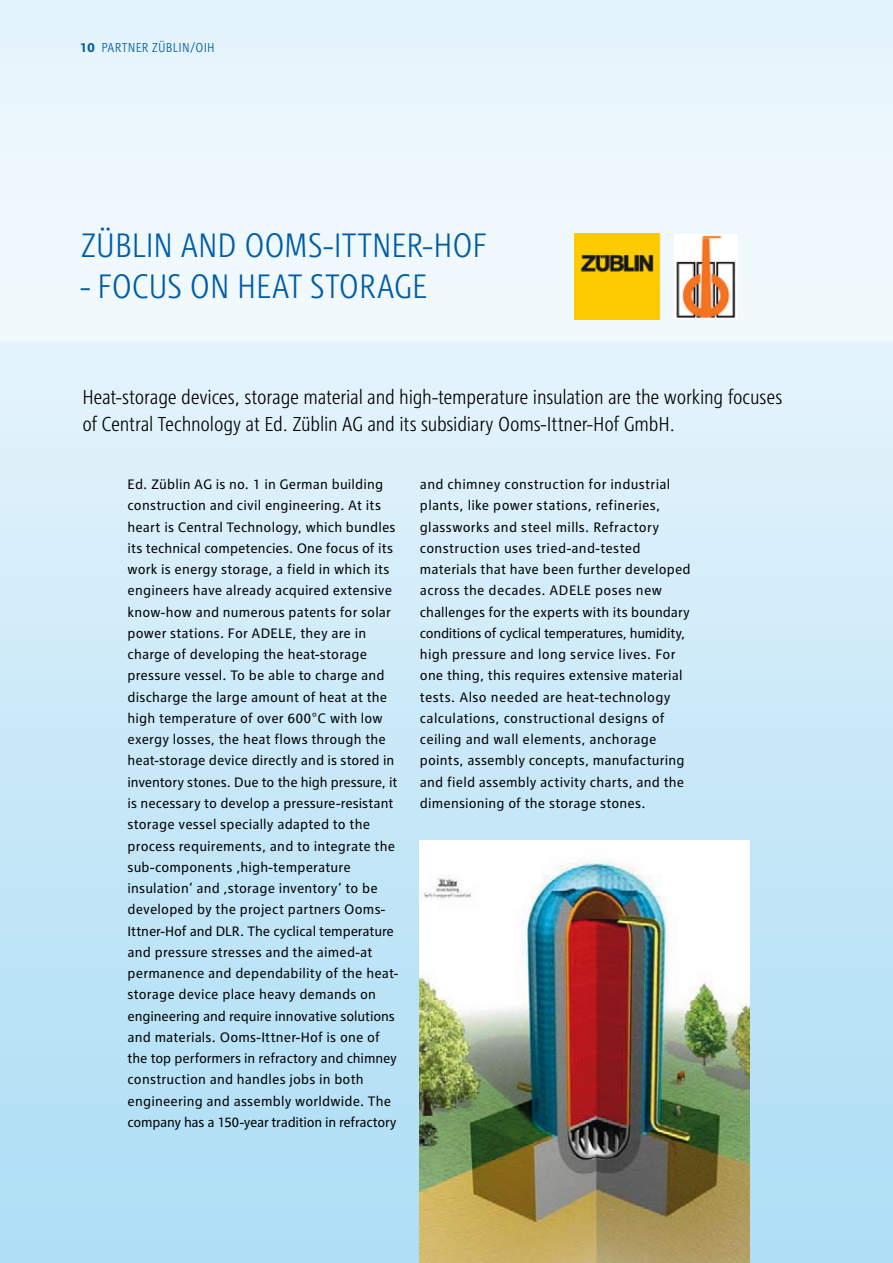
<style>
.page{position:relative;width:893px;height:1263px;background:#fff}
.page>*{position:absolute;margin:0;border:0;box-sizing:border-box;transform-origin:0 0}
.t1{font:300 condensed 35.25px "RWE Headline";letter-spacing:-.005em;color:#005da8}
.t2{font:300 condensed 21px/27px "RWE Headline";letter-spacing:-.01em;color:#000}
.t3{font:14.25px/21.3px "RWE Text";letter-spacing:.01em;color:#000}
.t4{font:300 condensed 13.5px "RWE Text";letter-spacing:.015em;color:#005da8}
.s1{font-weight:700;font-stretch:normal}
</style>
<div class="page">
<div style="left:0;top:338px;width:893px;height:925px;background:linear-gradient(to bottom,#e4f3fb,#acddf5)"></div>
<div style="left:0;top:0;width:893px;height:340px;background:#edf7fd"></div>
<svg style="left:892px;top:340px;width:1px;height:923px"></svg>
<img style="left:420px;top:841px;width:329px;height:422px">
<img style="left:574px;top:234px;width:87px;height:85px">
<img style="left:674px;top:234px;width:63px;height:85px">
<p class="t4" style="left:80px;top:40px;width:36px"><span class="s1">10</span> PARTNER</p>
<p class="t4" style="left:152px;top:40px;width:65px">ZÜBLIN/OIH</p>
<h1 class="t1" style="left:81px;top:226px;width:408px">ZÜBLIN AND OOMS-ITTNER-HOF</h1>
<h1 class="t1" style="left:81px;top:266px;width:348px">- FOCUS ON HEAT STORAGE</h1>
<h2 class="t2" style="left:82px;top:383px;width:701px">Heat-storage devices, storage material and high-temperature insulation are the working focuses of Central Technology at Ed. Züblin AG and its subsidiary Ooms-Ittner-Hof GmbH.</h2>
<p class="t3" style="left:128px;top:473px;width:272px">Ed. Züblin AG is no. 1 in German building construction and civil engineering. At its heart is Central Technology, which bundles its technical competencies. One focus of its work is energy storage, a field in which its engineers have already acquired extensive know-how and numerous patents for solar power stations. For ADELE, they are in charge of developing the heat-storage pressure vessel. To be able to charge and discharge the large amount of heat at the high temperature of over 600°C with low exergy losses, the heat flows through the heat-storage device directly and is stored in inventory stones. Due to the high pressure, it is necessary to develop a pressure-resistant storage vessel specially adapted to the process requirements, and to integrate the sub-components ‚high-temperature insulation‘ and ‚storage inventory‘ to be developed by the project partners Ooms-Ittner-Hof and DLR. The cyclical temperature and pressure stresses and the aimed-at permanence and dependability of the heat&shy;storage device place heavy demands on engineering and require innovative solutions and materials. Ooms-Ittner-Hof is one of the top performers in refractory and chimney construction and handles jobs in both engineering and assembly worldwide. The company has a 150-year tradition in refractory</p>
<p class="t3" style="left:420px;top:473px;width:272px">and chimney construction for industrial plants, like power stations, refineries, glassworks and steel mills. Refractory construction uses tried-and-tested materials that have been further developed across the decades. ADELE poses new challenges for the experts with its boundary conditions of cyclical temperatures, humidity, high pressure and long service lives. For one thing, this requires extensive material tests. Also needed are heat-technology calculations, constructional designs of ceiling and wall elements, anchorage points, assembly concepts, manufacturing and field assembly activity charts, and the dimensioning of the storage stones.</p>
</div>
